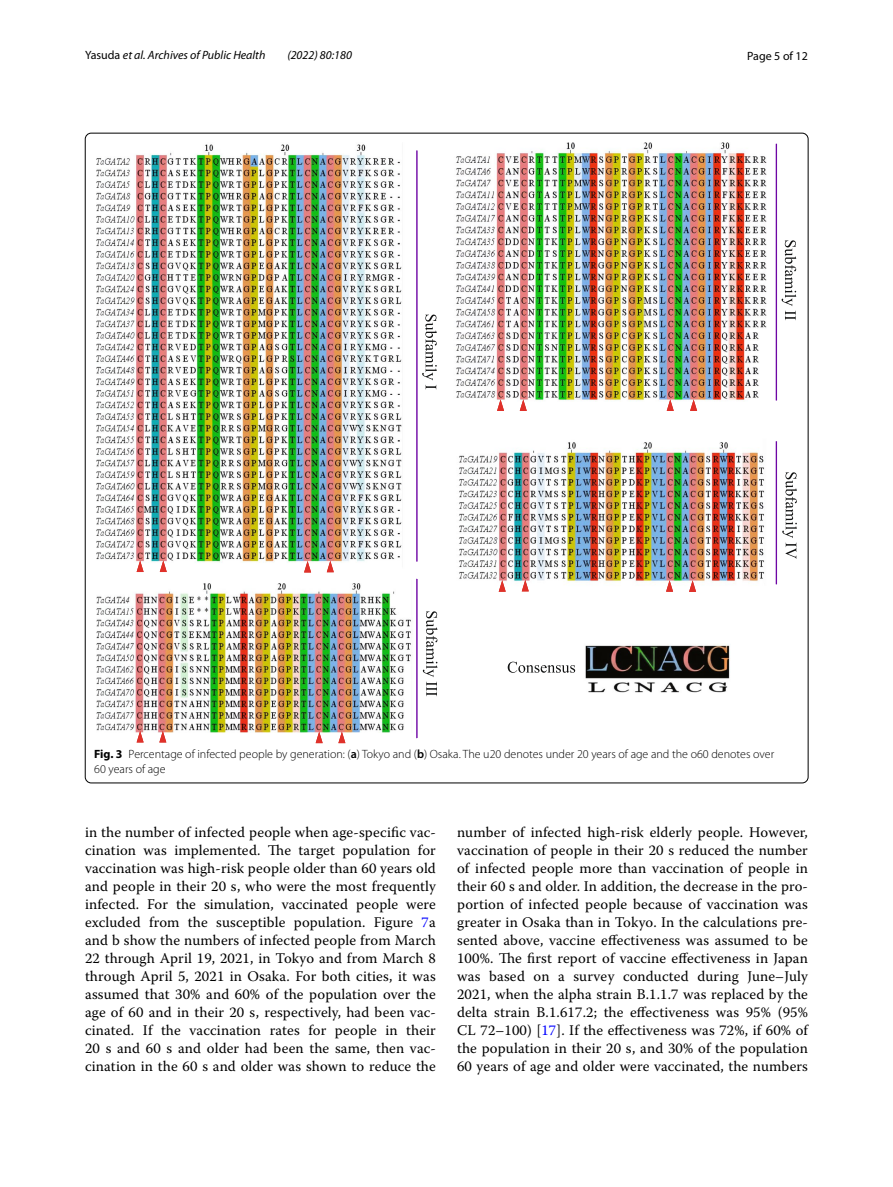
<style>
.page{position:relative;width:893px;height:1187px;background:#fff}
.page>*{position:absolute;margin:0;border:0;box-sizing:border-box;transform-origin:0 0}
.t1{font:14.7px/18px "Warnock Pro";letter-spacing:.01em;color:#000;text-align:justify}
.t2{font:300 12px/15px "Myriad Pro";color:#000}
.t3{font:italic 12px "Myriad Pro";color:#000}
.t4{font:12px "Myriad Pro";color:#000}
.s1{font-style:normal}
.s2{font-weight:700}
.s3{font-weight:600}
.s4{color:#00f}
</style>
<div class="page">
<img style="left:96px;top:142px;width:670px;height:590px">
<hr style="left:416px;top:150px;width:2px;height:411px;background:#6e06a5">
<svg style="left:422px;top:314px;width:15px;height:75px"></svg>
<hr style="left:416px;top:579px;width:2px;height:159px;background:#6e06a5">
<svg style="left:423px;top:611px;width:14px;height:85px"></svg>
<hr style="left:776px;top:441px;width:1px;height:143px;background:#6e06a5">
<svg style="left:782px;top:472px;width:15px;height:87px"></svg>
<hr style="left:776px;top:144px;width:1px;height:256px;background:#6e06a5">
<svg style="left:782px;top:240px;width:14px;height:80px"></svg>
<svg style="left:508px;top:661px;width:67px;height:11px"></svg>
<svg style="left:160px;top:560px;width:7px;height:12px"></svg>
<svg style="left:137px;top:560px;width:7px;height:12px"></svg>
<svg style="left:137px;top:731px;width:7px;height:11px"></svg>
<svg style="left:327px;top:560px;width:7px;height:12px"></svg>
<svg style="left:304px;top:561px;width:7px;height:11px"></svg>
<svg style="left:499px;top:580px;width:7px;height:11px"></svg>
<svg style="left:667px;top:399px;width:7px;height:12px"></svg>
<svg style="left:690px;top:399px;width:7px;height:12px"></svg>
<svg style="left:520px;top:399px;width:7px;height:12px"></svg>
<svg style="left:497px;top:399px;width:7px;height:12px"></svg>
<svg style="left:338px;top:731px;width:7px;height:12px"></svg>
<svg style="left:316px;top:731px;width:7px;height:12px"></svg>
<svg style="left:159px;top:731px;width:7px;height:11px"></svg>
<svg style="left:689px;top:580px;width:7px;height:12px"></svg>
<svg style="left:666px;top:580px;width:7px;height:11px"></svg>
<svg style="left:522px;top:580px;width:7px;height:11px"></svg>
<p class="t3" style="left:85px;top:48px;width:182px"><span class="s1">Yasuda</span> et al. Archives of Public Health</p>
<p class="t3" style="left:287px;top:48px;width:66px">(2022) 80:180</p>
<p class="t4" style="left:747px;top:48px;width:62px">Page 5 of 12</p>
<p class="t2" style="left:94px;top:747px;width:681px"><span class="s2">Fig. 3</span> Percentage of infected people by generation: (<span class="s3">a</span>) Tokyo and (<span class="s3">b</span>) Osaka. The u20 denotes under 20 years of age and the o60 denotes over<br>60 years of age</p>
<p class="t1" style="left:85px;top:822px;width:352px">in the number of infected people when age-specific vac&shy;cination was implemented. The target population for vaccination was high-risk people older than 60 years old and people in their 20 s, who were the most frequently infected. For the simulation, vaccinated people were excluded from the susceptible population. Figure <span class="s4">7</span>a and b show the numbers of infected people from March 22 through April 19, 2021, in Tokyo and from March 8 through April 5, 2021 in Osaka. For both cities, it was assumed that 30% and 60% of the population over the age of 60 and in their 20 s, respectively, had been vac&shy;cinated. If the vaccination rates for people in their 20 s and 60 s and older had been the same, then vac&shy;cination in the 60 s and older was shown to reduce the</p>
<p class="t1" style="left:457px;top:822px;width:352px">number of infected high-risk elderly people. However, vaccination of people in their 20 s reduced the number of infected people more than vaccination of people in their 60 s and older. In addition, the decrease in the pro&shy;portion of infected people because of vaccination was greater in Osaka than in Tokyo. In the calculations pre&shy;sented above, vaccine effectiveness was assumed to be 100%. The first report of vaccine effectiveness in Japan was based on a survey conducted during June–July 2021, when the alpha strain B.1.1.7 was replaced by the delta strain B.1.617.2; the effectiveness was 95% (95% CL 72–100) [<span class="s4">17</span>]. If the effectiveness was 72%, if 60% of the population in their 20 s, and 30% of the population 60 years of age and older were vaccinated, the numbers</p>
</div>
